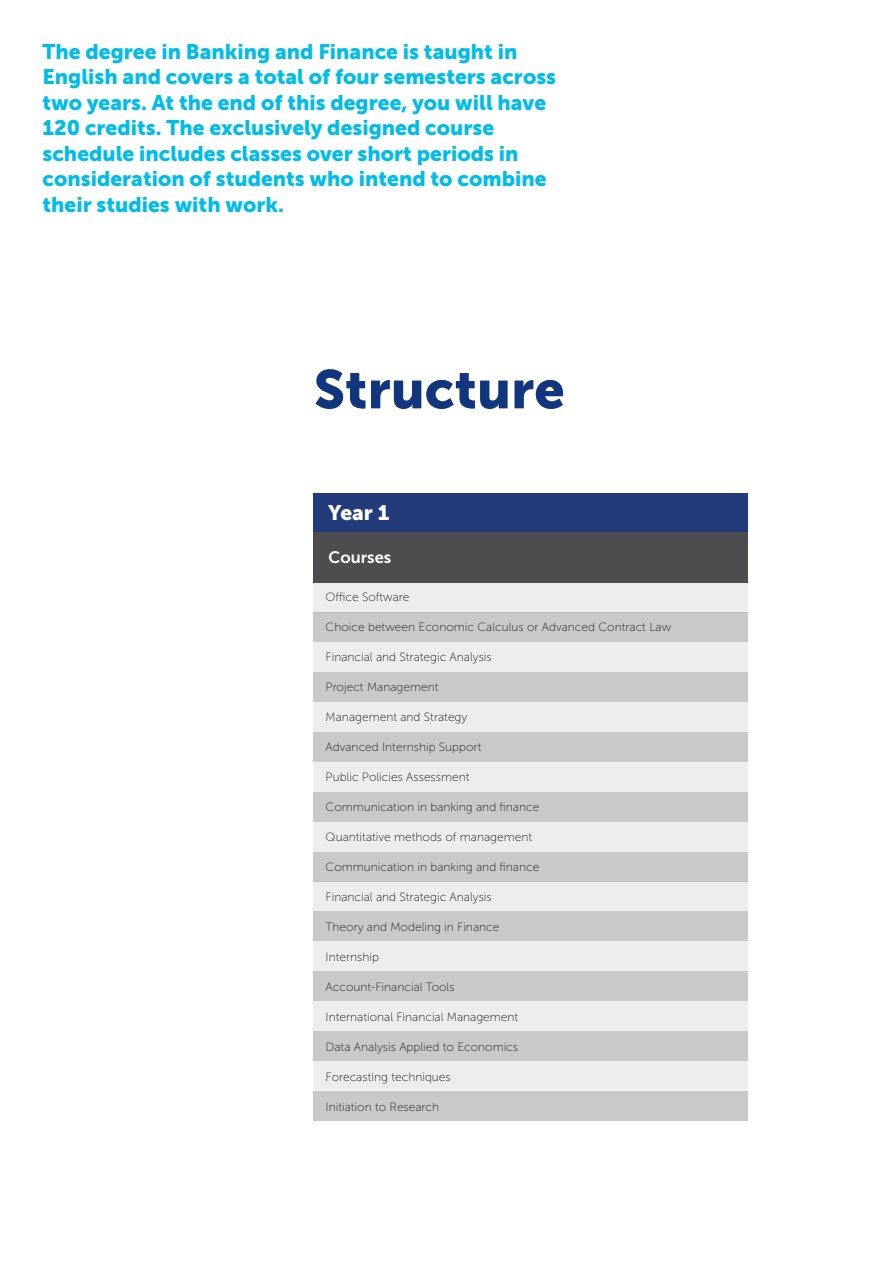
<style>
.page{position:relative;width:893px;height:1263px;background:#fff}
.page>*{position:absolute;margin:0;border:0;box-sizing:border-box;transform-origin:0 0}
.t1{font:54px "Museo Sans 900";color:#11367e}
.t2{font:21px/25.5px "Museo Sans 900";color:#02bce8}
.t3{font:21px "Museo Sans 900";color:#fff}
.t4{font:16.5px "Museo Sans 700";color:#fff}
.t5{font:12px "Museo Sans 100";color:#231f20}
</style>
<div class="page">
<div style="left:314px;top:493px;width:434px;height:39px;background:#233b7a"></div>
<div style="left:314px;top:532px;width:434px;height:51px;background:#4d4d4f"></div>
<div style="left:314px;top:583px;width:434px;height:29px;background:#ededed"></div>
<div style="left:314px;top:882px;width:434px;height:29px;background:#ededed"></div>
<div style="left:314px;top:612px;width:434px;height:30px;background:#c9c9ca"></div>
<div style="left:314px;top:911px;width:434px;height:30px;background:#c9c9ca"></div>
<div style="left:314px;top:642px;width:434px;height:30px;background:#ededed"></div>
<div style="left:314px;top:941px;width:434px;height:30px;background:#ededed"></div>
<div style="left:314px;top:672px;width:434px;height:30px;background:#c9c9ca"></div>
<div style="left:314px;top:971px;width:434px;height:30px;background:#c9c9ca"></div>
<div style="left:314px;top:702px;width:434px;height:30px;background:#ededed"></div>
<div style="left:314px;top:1001px;width:434px;height:30px;background:#ededed"></div>
<div style="left:314px;top:732px;width:434px;height:30px;background:#c9c9ca"></div>
<div style="left:314px;top:1031px;width:434px;height:30px;background:#c9c9ca"></div>
<div style="left:314px;top:762px;width:434px;height:30px;background:#ededed"></div>
<div style="left:314px;top:1061px;width:434px;height:29px;background:#ededed"></div>
<div style="left:314px;top:792px;width:434px;height:30px;background:#c9c9ca"></div>
<div style="left:314px;top:1090px;width:434px;height:30px;background:#c9c9ca"></div>
<div style="left:314px;top:822px;width:434px;height:30px;background:#ededed"></div>
<div style="left:314px;top:852px;width:434px;height:30px;background:#c9c9ca"></div>
<p class="t2" style="left:43px;top:39px;width:515px">The degree in Banking and Finance is taught in English and covers a total of four semesters across two years. At the end of this degree, you will have 120 credits. The exclusively designed course schedule includes classes over short periods in consideration of students who intend to combine their studies with work.</p>
<p class="t1" style="left:314px;top:359px;width:252px">Structure</p>
<p class="t3" style="left:328px;top:501px;width:63px">Year 1</p>
<p class="t4" style="left:329px;top:548px;width:64px">Courses</p>
<p class="t5" style="left:326px;top:590px;width:85px">Office Software</p>
<p class="t5" style="left:326px;top:620px;width:347px">Choice between Economic Calculus or Advanced Contract Law</p>
<p class="t5" style="left:326px;top:650px;width:168px">Financial and Strategic Analysis</p>
<p class="t5" style="left:326px;top:680px;width:114px">Project Management</p>
<p class="t5" style="left:326px;top:710px;width:143px">Management and Strategy</p>
<p class="t5" style="left:326px;top:740px;width:157px">Advanced Internship Support</p>
<p class="t5" style="left:326px;top:770px;width:145px">Public Policies Assessment</p>
<p class="t5" style="left:326px;top:800px;width:215px">Communication in banking and finance</p>
<p class="t5" style="left:326px;top:830px;width:208px">Quantitative methods of management</p>
<p class="t5" style="left:326px;top:860px;width:215px">Communication in banking and finance</p>
<p class="t5" style="left:326px;top:890px;width:168px">Financial and Strategic Analysis</p>
<p class="t5" style="left:326px;top:920px;width:175px">Theory and Modeling in Finance</p>
<p class="t5" style="left:326px;top:950px;width:55px">Internship</p>
<p class="t5" style="left:326px;top:980px;width:130px">Account-Financial Tools</p>
<p class="t5" style="left:326px;top:1010px;width:194px">International Financial Management</p>
<p class="t5" style="left:326px;top:1040px;width:194px">Data Analysis Applied to Economics</p>
<p class="t5" style="left:326px;top:1070px;width:127px">Forecasting techniques</p>
<p class="t5" style="left:326px;top:1100px;width:115px">Initiation to Research</p>
</div>
